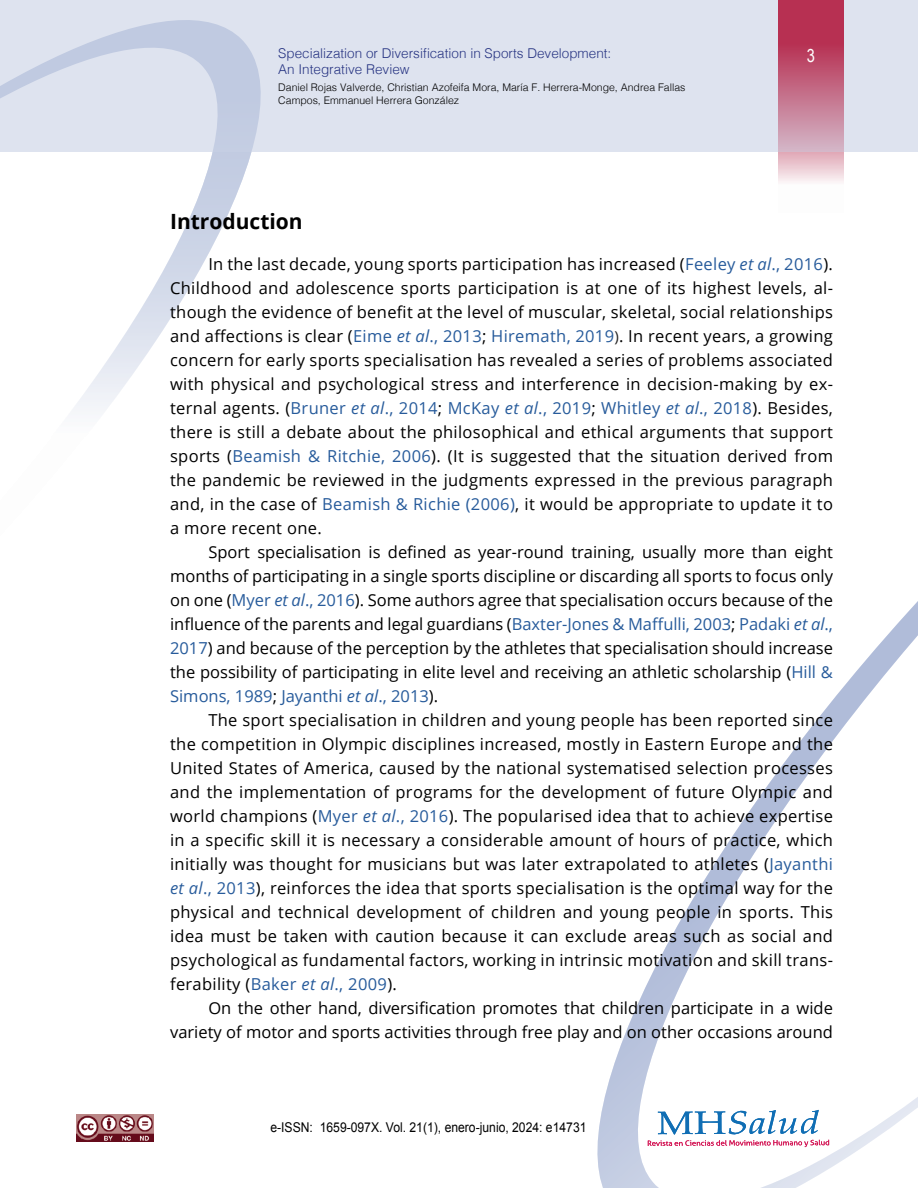
<style>
.page{position:relative;width:918px;height:1188px;background:#fff}
.page>*{position:absolute;margin:0;border:0;box-sizing:border-box;transform-origin:0 0}
.t1{font:700 21px "Open Sans";color:#000}
.t2{font:18px "Arial Narrow";color:#fff}
.t3{font:16.5px/24px "Open Sans";color:#000;text-align:justify}
.t4{font:300 13.5px "Helvetica";color:#283583}
.t5{font:13.5px "Arial";color:#000;scale:.9 1}
.t6{font:300 10.5px/12.6px "Helvetica";color:#000}
.s1{color:#275b9b}
.s2{font-style:italic;color:#275b9b}
.s3{font-size:15px;color:#222}
</style>
<div class="page">
<img style="left:77px;top:1115px;width:76px;height:27px">
<div style="left:0;top:0;width:918px;height:151px;background:#dee3ef"></div>
<svg style="left:0;top:20px;width:274px;height:391px"></svg>
<svg style="left:597px;top:601px;width:321px;height:587px"></svg>
<svg style="left:648px;top:1107px;width:181px;height:41px"></svg>
<svg style="left:778px;top:0;width:66px;height:182px"></svg>
<p class="t4" style="left:278px;top:42px;width:335px">Specialization or Diversification in Sports Development:</p>
<p class="t2" style="left:807px;top:42px;width:10px">3</p>
<p class="t4" style="left:278px;top:58px;width:133px">An Integrative Review</p>
<p class="t6" style="left:278px;top:80px;width:409px">Daniel Rojas Valverde, Christian Azofeifa Mora, María F. Herrera-Monge, Andrea Fallas<br>Campos, Emmanuel Herrera González</p>
<p class="t1" style="left:170px;top:206px;width:134px">Introduction</p>
<p class="t3" style="left:170px;top:251px;width:664px;text-indent:38px">In the last decade, young sports participation has increased (<span class="s1">Feeley</span> <span class="s2">et al</span><span class="s1">., 2016</span>).<br>Childhood and adolescence sports participation is at one of its highest levels, al&shy;though the evidence of benefit at the level of muscular, skeletal, social relationships and affections is clear (<span class="s1">Eime</span> <span class="s2">et al</span><span class="s1">., 2013</span>; <span class="s1">Hiremath, 2019</span><span class="s3">)</span>. In recent years, a growing concern for early sports specialisation has revealed a series of problems associated with physical and psychological stress and interference in decision-making by ex&shy;ternal agents. (<span class="s1">Bruner</span> <span class="s2">et al</span><span class="s1">., 2014</span>; <span class="s1">McKay</span> <span class="s2">et al</span><span class="s1">., 2019</span>; <span class="s1">Whitley</span> <span class="s2">et al</span><span class="s1">., 2018</span>). Besides, there is still a debate about the philosophical and ethical arguments that support sports (<span class="s1">Beamish &amp; Ritchie, 2006</span>). (It is suggested that the situation derived from the pandemic be reviewed in the judgments expressed in the previous paragraph and, in the case of <span class="s1">Beamish &amp; Richie (2006)</span>, it would be appropriate to update it to a more recent one.</p>
<p class="t3" style="left:170px;top:539px;width:664px;text-indent:38px">Sport specialisation is defined as year-round training, usually more than eight months of participating in a single sports discipline or discarding all sports to focus only on one (<span class="s1">Myer</span> <span class="s2">et al</span><span class="s1">., 2016</span>). Some authors agree that specialisation occurs because of the influence of the parents and legal guardians (<span class="s1">Baxter-Jones &amp; Maffulli, 2003</span>; <span class="s1">Padaki</span> <span class="s2">et al</span><span class="s1">., 2017</span>) and because of the perception by the athletes that specialisation should increase the possibility of participating in elite level and receiving an athletic scholarship (<span class="s1">Hill &amp; Simons, 1989</span>; <span class="s1">Jayanthi</span> <span class="s2">et al</span><span class="s1">., 2013</span>).</p>
<p class="t3" style="left:170px;top:707px;width:664px;text-indent:38px">The sport specialisation in children and young people has been reported since the competition in Olympic disciplines increased, mostly in Eastern Europe and the United States of America, caused by the national systematised selection processes and the implementation of programs for the development of future Olympic and world champions (<span class="s1">Myer</span> <span class="s2">et al</span><span class="s1">., 2016</span>). The popularised idea that to achieve expertise in a specific skill it is necessary a considerable amount of hours of practice, which initially was thought for musicians but was later extrapolated to athletes (<span class="s1">Jayanthi </span><span class="s2">et al</span><span class="s1">., 2013</span>), reinforces the idea that sports specialisation is the optimal way for the physical and technical development of children and young people in sports. This idea must be taken with caution because it can exclude areas such as social and psychological as fundamental factors, working in intrinsic motivation and skill trans&shy;ferability (<span class="s1">Baker</span> <span class="s2">et al</span><span class="s1">., 2009</span>).</p>
<p class="t3" style="left:170px;top:995px;width:664px;text-align:right">On the other hand, diversification promotes that children participate in a wide variety of motor and sports activities through free play and on other occasions around</p>
<p class="t5" style="left:270px;top:1118px;width:353px">e-ISSN: 1659-097X. Vol. 21(1), enero-junio, 2024: e14731</p>
</div>
